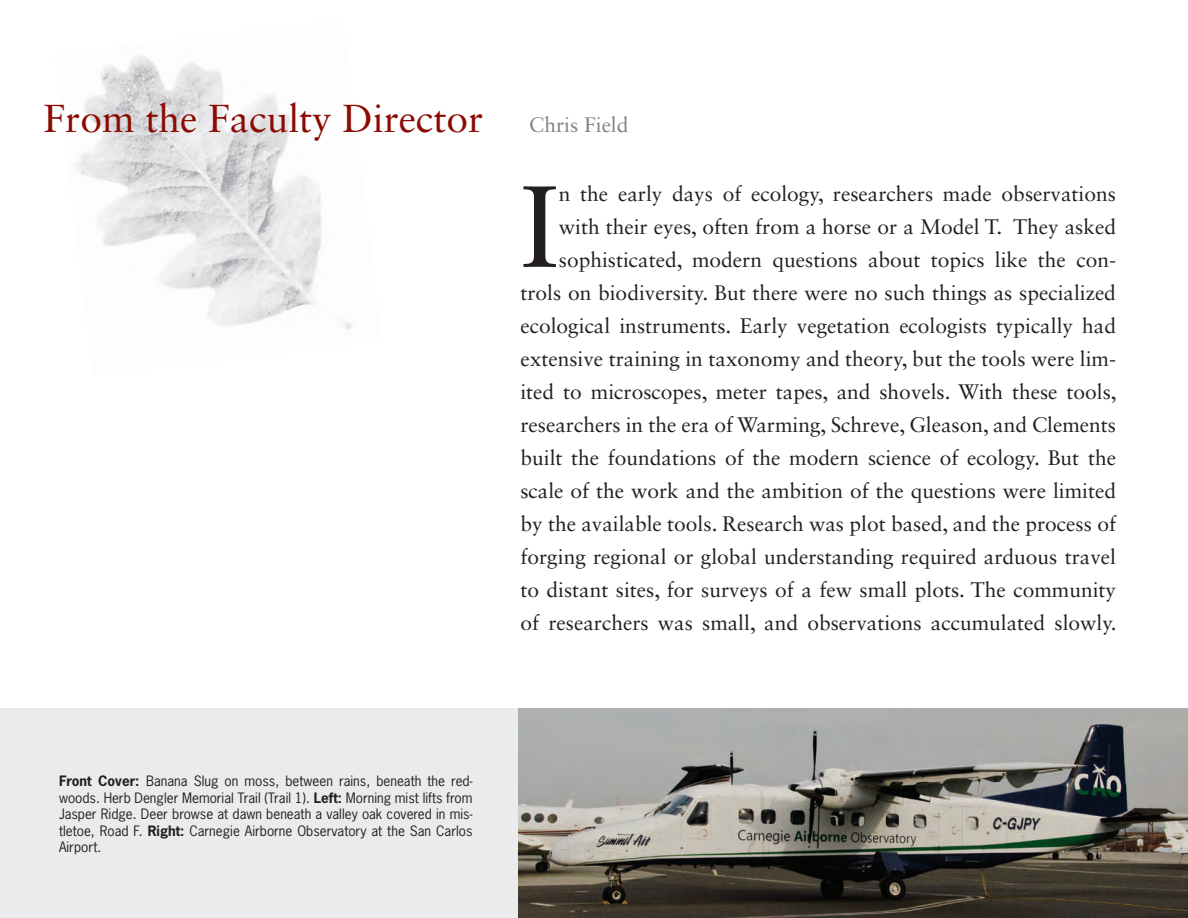
<style>
.page{position:relative;width:1188px;height:918px;background:#fff}
.page>*{position:absolute;margin:0;border:0;box-sizing:border-box;transform-origin:0 0}
.t1{font:115.5px "Sabon LT Std";color:#231f20}
.t2{font:39px "Sabon LT Std";color:#8b0a02}
.t3{font:21px/33px "Sabon LT Std";color:#231f20;text-align:right}
.t4{font:21px "Sabon LT Std";color:#808285}
.t5{font:13.5px/16.5px "News Gothic Std";color:#231f20;text-align:justify}
.s1{font-weight:700}
</style>
<div class="page">
<img style="left:76px;top:55px;width:276px;height:275px">
<div style="left:0;top:708px;width:1188px;height:210px;background:#eaebec"></div>
<img style="left:518px;top:708px;width:670px;height:210px">
<h2 class="t2" style="left:43px;top:103px;width:441px">From the Faculty Director</h2>
<p class="t4" style="left:529px;top:116px;width:101px">Chris Field</p>
<p class="t3" style="left:520px;top:179px;width:598px">n the early days of ecology, researchers made observations with their eyes, often from a horse or a Model T. They asked sophisticated, modern questions about topics like the con&shy;trols on biodiversity. But there were no such things as specialized ecological instruments. Early vegetation ecologists typically had extensive training in taxonomy and theory, but the tools were lim&shy;ited to microscopes, meter tapes, and shovels. With these tools, researchers in the era of Warming, Schreve, Gleason, and Clements built the foundations of the modern science of ecology. But the scale of the work and the ambition of the questions were limited by the available tools. Research was plot based, and the process of forging regional or global understanding required arduous travel to distant sites, for surveys of a few small plots. The community of researchers was small, and observations accumulated slowly.</p>
<h1 class="t1" style="left:520px;top:181px;width:40px">I</h1>
<p class="t5" style="left:59px;top:774px;width:415px"><span class="s1">Front Cover:</span> Banana Slug on moss, between rains, beneath the red&shy;woods. Herb Dengler Memorial Trail (Trail 1). <span class="s1">Left:</span> Morning mist lifts from Jasper Ridge. Deer browse at dawn beneath a valley oak covered in mis&shy;tletoe, Road F. <span class="s1">Right:</span> Carnegie Airborne Observatory at the San Carlos Airport.</p>
</div>
